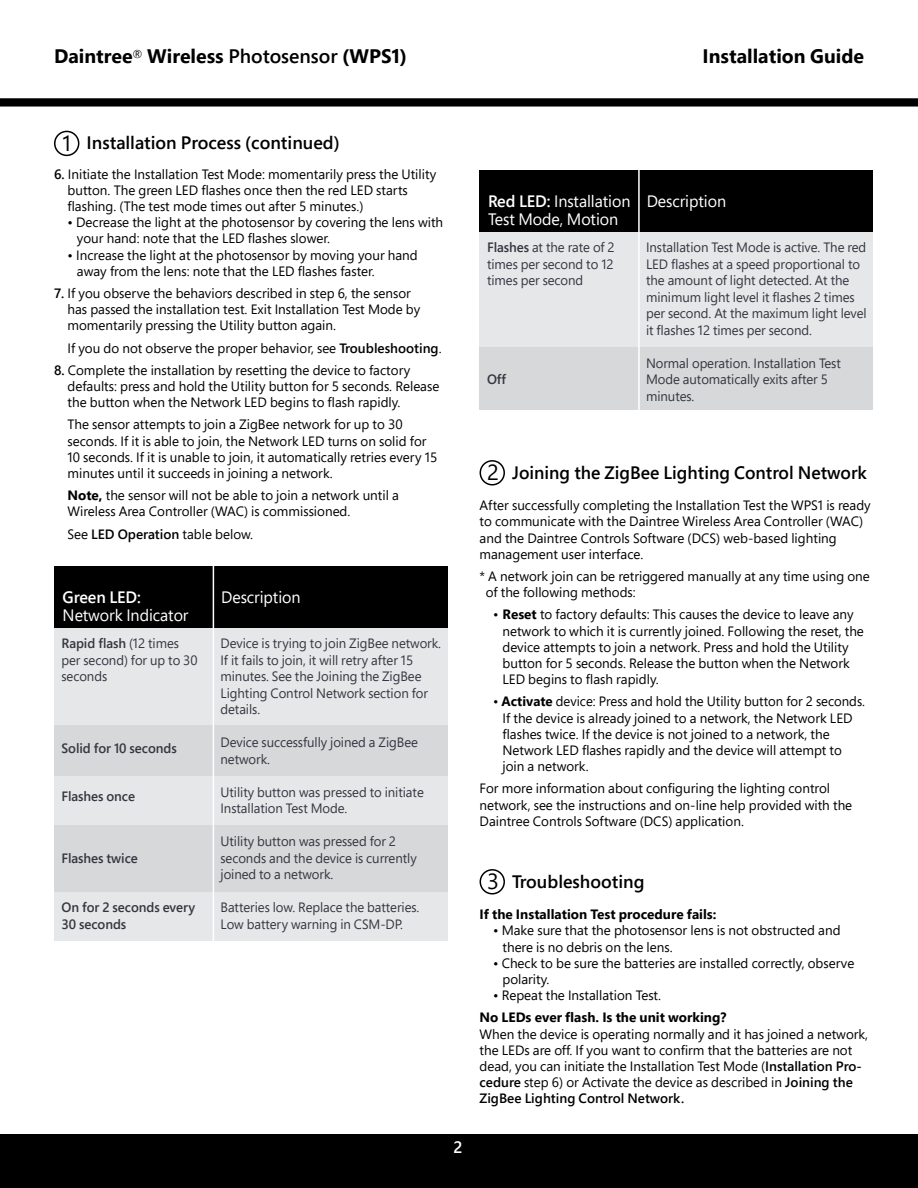
<style>
.page{position:relative;width:918px;height:1188px;background:#fff}
.page>*{position:absolute;margin:0;border:0;box-sizing:border-box;transform-origin:0 0}
.t1{font:700 19.5px "Segoe Pro";color:#000}
.t2{font:600 18px "Segoe Pro";color:#000}
.t3{font:16.5px/18px "Segoe Pro";letter-spacing:-.005em;color:#fff}
.t4{font:600 16.5px "Segoe Pro";letter-spacing:-.005em;color:#fff}
.t5{font:13.5px/16.2px "Segoe Pro";color:#000}
.t6{font:13.5px/16.5px "Segoe Pro";letter-spacing:-.005em;color:#343741}
.t7{font:600 13.5px/16.5px "Segoe Pro";letter-spacing:-.005em;color:#343741}
.t8{font:700 13.5px "Segoe Pro";color:#000}
.s1{font-weight:600}
.s2{font-weight:400;font-size:21.9px}
.s3{font-weight:700}
</style>
<div class="page">
<div style="left:0;top:98px;width:918px;height:9px;background:#000"></div>
<div style="left:0;top:1134px;width:918px;height:54px;background:#000"></div>
<div style="left:480px;top:460px;width:25px;height:26px;border:2px solid #000;border-radius:50%"></div>
<div style="left:480px;top:869px;width:25px;height:26px;border:2px solid #000;border-radius:50%"></div>
<div style="left:54px;top:131px;width:25px;height:25px;border:2px solid #000;border-radius:50%"></div>
<div style="left:54px;top:628px;width:393px;height:97px;background:#e6e7e8"></div>
<div style="left:54px;top:775px;width:393px;height:50px;background:#e6e7e8"></div>
<div style="left:54px;top:892px;width:393px;height:49px;background:#e6e7e8"></div>
<div style="left:54px;top:725px;width:393px;height:50px;background:#d6d8d9"></div>
<div style="left:54px;top:825px;width:393px;height:67px;background:#d6d8d9"></div>
<div style="left:54px;top:566px;width:393px;height:62px;background:#000"></div>
<hr style="left:213px;top:565px;width:1px;height:382px;background:#fff">
<div style="left:480px;top:232px;width:393px;height:116px;background:#e6e7e8"></div>
<div style="left:480px;top:347px;width:393px;height:63px;background:#d6d8d9"></div>
<div style="left:480px;top:170px;width:393px;height:62px;background:#000"></div>
<hr style="left:638px;top:169px;width:2px;height:241px;background:#fff">
<h1 class="t1" style="left:54px;top:42px;width:355px">Daintree<sup>®</sup> Wireless <span class="s1">Photosensor</span> (WPS1)</h1>
<h1 class="t1" style="left:703px;top:42px;width:163px">Installation Guide</h1>
<h2 class="t2" style="left:62px;top:131px;width:279px"><span class="s2">1</span> Installation Process (continued)</h2>
<p class="t5" style="left:68px;top:165px;width:370px;text-indent:-14px"><span class="s1">6.</span> Initiate the Installation Test Mode: momentarily press the Utility button. The green LED flashes once then the red LED starts flashing. (The test mode times out after 5 minutes.)</p>
<p class="t5" style="left:77px;top:214px;width:368px;text-indent:-9px">• Decrease the light at the photosensor by covering the lens with your hand: note that the LED flashes slower.</p>
<p class="t5" style="left:77px;top:246px;width:342px;text-indent:-9px">• Increase the light at the photosensor by moving your hand away from the lens: note that the LED flashes faster.</p>
<p class="t5" style="left:68px;top:285px;width:354px;text-indent:-14px"><span class="s1">7.</span> If you observe the behaviors described in step 6, the sensor has passed the installation test. Exit Installation Test Mode by momentarily pressing the Utility button again.</p>
<p class="t5" style="left:68px;top:339px;width:376px">If you do not observe the proper behavior, see <span class="s1">Troubleshooting</span>.</p>
<p class="t5" style="left:68px;top:362px;width:373px;text-indent:-14px"><span class="s1">8.</span> Complete the installation by resetting the device to factory defaults: press and hold the Utility button for 5 seconds. Release the button when the Network LED begins to flash rapidly.</p>
<p class="t5" style="left:68px;top:416px;width:371px">The sensor attempts to join a ZigBee network for up to 30 seconds. If it is able to join, the Network LED turns on solid for 10 seconds. If it is unable to join, it automatically retries every 15 minutes until it succeeds in joining a network.</p>
<p class="t5" style="left:68px;top:487px;width:333px"><span class="s3">Note,</span> the sensor will not be able to join a network until a<br>Wireless Area Controller (WAC) is commissioned.</p>
<p class="t5" style="left:68px;top:525px;width:187px">See <span class="s1">LED Operation</span> table below.</p>
<p class="t4" style="left:63px;top:586px;width:80px">Green LED:</p>
<p class="t3" style="left:63px;top:606px;width:127px">Network Indicator</p>
<p class="t6" style="left:62px;top:635px;width:137px"><span class="s1">Rapid flash</span> (12 times per second) for up to 30 seconds</p>
<p class="t7" style="left:62px;top:740px;width:117px">Solid for 10 seconds</p>
<p class="t7" style="left:62px;top:788px;width:75px">Flashes once</p>
<p class="t7" style="left:62px;top:850px;width:78px">Flashes twice</p>
<p class="t7" style="left:62px;top:899px;width:135px">On for 2 seconds every<br>30 seconds</p>
<p class="t3" style="left:221px;top:588px;width:81px">Description</p>
<p class="t6" style="left:221px;top:635px;width:222px">Device is trying to join ZigBee network.<br>If it fails to join, it will retry after 15 minutes. See the Joining the ZigBee<br>Lighting Control Network section for details.</p>
<p class="t6" style="left:221px;top:734px;width:199px">Device successfully joined a ZigBee network.</p>
<p class="t6" style="left:221px;top:783px;width:205px">Utility button was pressed to initiate<br>Installation Test Mode.</p>
<p class="t6" style="left:221px;top:833px;width:198px">Utility button was pressed for 2 seconds and the device is currently joined to a network.</p>
<p class="t6" style="left:221px;top:899px;width:200px">Batteries low. Replace the batteries.<br>Low battery warning in CSM-DP.</p>
<p class="t4" style="left:453px;top:1136px;width:11px">2</p>
<p class="t3" style="left:488px;top:191px;width:144px"><span class="s1">Red LED:</span> Installation<br>Test Mode, Motion</p>
<p class="t3" style="left:647px;top:191px;width:81px">Description</p>
<p class="t6" style="left:487px;top:239px;width:129px;text-align:justify"><span class="s1">Flashes</span> at the rate of 2 times per second to 12 times per second</p>
<p class="t7" style="left:487px;top:371px;width:21px">Off</p>
<p class="t6" style="left:646px;top:239px;width:222px">Installation Test Mode is active. The red LED flashes at a speed proportional to the amount of light detected. At the minimum light level it flashes 2 times per second. At the maximum light level it flashes 12 times per second.</p>
<p class="t6" style="left:646px;top:354px;width:196px">Normal operation. Installation Test<br>Mode automatically exits after 5 minutes.</p>
<h2 class="t2" style="left:487px;top:460px;width:381px"><span class="s2">2</span> Joining the ZigBee Lighting Control Network</h2>
<p class="t5" style="left:480px;top:497px;width:393px">After successfully completing the Installation Test the WPS1 is ready to communicate with the Daintree Wireless Area Controller (WAC) and the Daintree Controls Software (DCS) web-based lighting management user interface.</p>
<p class="t5" style="left:486px;top:568px;width:386px;text-indent:-6px">* A network join can be retriggered manually at any time using one of the following methods:</p>
<p class="t5" style="left:502px;top:606px;width:363px;text-indent:-9px">• <span class="s3">Reset</span> to factory defaults: This causes the device to leave any network to which it is currently joined. Following the reset, the device attempts to join a network. Press and hold the Utility button for 5 seconds. Release the button when the Network LED begins to flash rapidly.</p>
<p class="t5" style="left:502px;top:693px;width:364px;text-indent:-9px">• <span class="s3">Activate</span> device: Press and hold the Utility button for 2 seconds.<br>If the device is already joined to a network, the Network LED flashes twice. If the device is not joined to a network, the Network LED flashes rapidly and the device will attempt to join a network.</p>
<p class="t5" style="left:480px;top:780px;width:374px">For more information about configuring the lighting control network, see the instructions and on-line help provided with the<br>Daintree Controls Software (DCS) application.</p>
<h2 class="t2" style="left:487px;top:869px;width:159px"><span class="s2">3</span> Troubleshooting</h2>
<p class="t8" style="left:480px;top:905px;width:239px">If the Installation Test procedure fails:</p>
<p class="t5" style="left:502px;top:922px;width:340px;text-indent:-9px">• Make sure that the photosensor lens is not obstructed and there is no debris on the lens.</p>
<p class="t5" style="left:502px;top:955px;width:353px;text-indent:-9px">• Check to be sure the batteries are installed correctly, observe polarity.</p>
<p class="t5" style="left:493px;top:987px;width:170px">• Repeat the Installation Test.</p>
<p class="t8" style="left:480px;top:1008px;width:248px">No LEDs ever flash. Is the unit working?</p>
<p class="t5" style="left:480px;top:1025px;width:390px">When the device is operating normally and it has joined a network, the LEDs are off. If you want to confirm that the batteries are not dead, you can initiate the Installation Test Mode (<span class="s1">Installation Pro&shy;cedure</span> step 6) or Activate the device as described in <span class="s1">Joining the ZigBee Lighting Control Network.</span></p>
</div>
